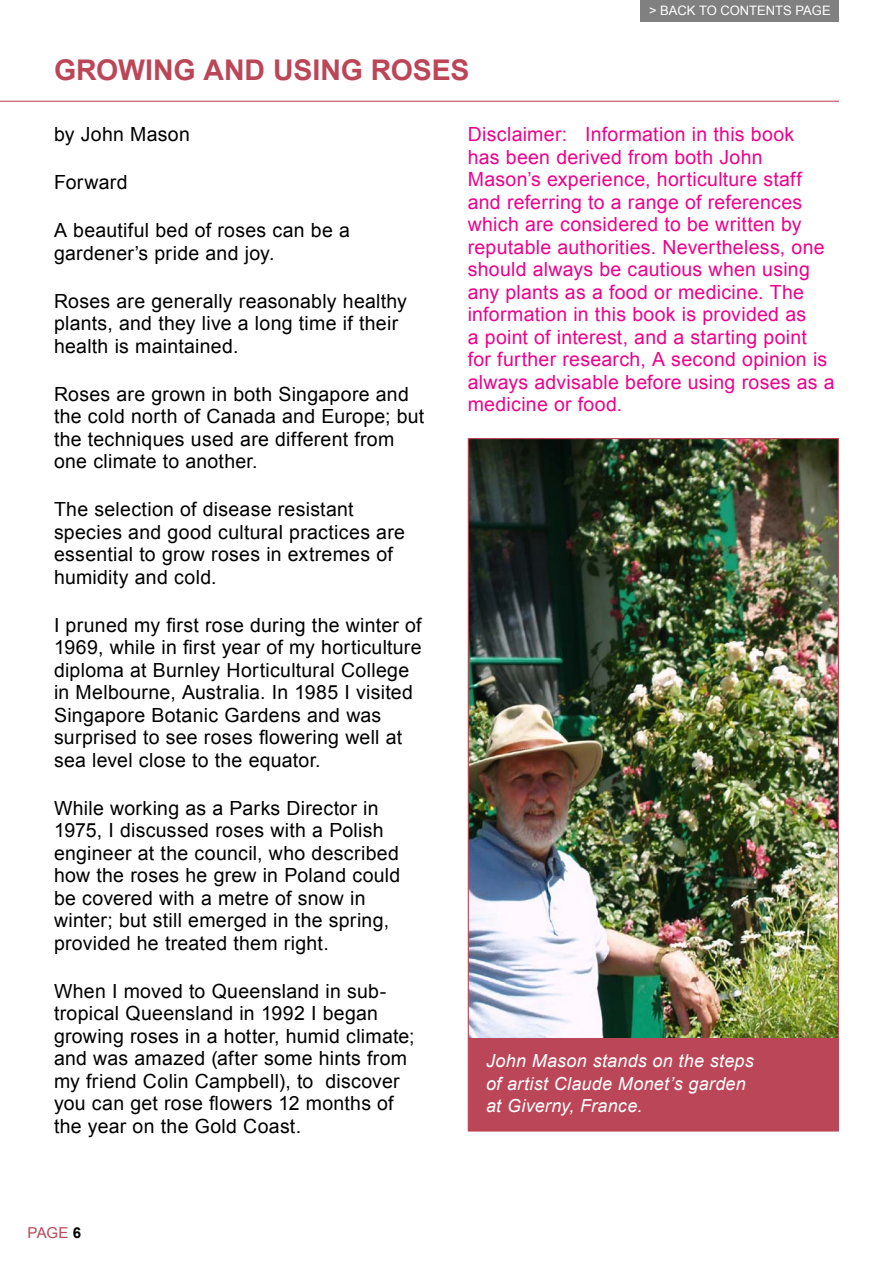
<style>
.page{position:relative;width:893px;height:1263px;background:#fff}
.page>*{position:absolute;margin:0;border:0;box-sizing:border-box;transform-origin:0 0}
.chapter_header{font:700 28.5px "Arial";letter-spacing:-.005em;color:#bb4657}
.body_copy{font:19.5px/22.5px "Arial";letter-spacing:.015em;color:#000}
.body_copy-2{font:19.5px/22.5px "Arial";letter-spacing:.015em;color:#ed028c}
.t1{font:italic 18px/22.5px "Arial";letter-spacing:.015em;color:#fff}
.t2{font:15px "Arial";color:#bb4657}
.t3{font:13.05px "Arial";color:#fff}
.s1{font-weight:700;color:#000}
</style>
<div class="page">
<div style="left:641px;top:0;width:198px;height:21px;background:#808080"></div>
<hr style="left:0;top:101px;width:839px;height:1px;background:#bb4657">
<img style="left:467px;top:438px;width:372px;height:694px">
<p class="chapter_header" style="left:54px;top:51px;width:417px">GROWING AND USING ROSES</p>
<p class="t3" style="left:649px;top:2px;width:183px">&gt; BACK TO CONTENTS PAGE</p>
<p class="body_copy" style="left:54px;top:123px;width:137px">by John Mason</p>
<p class="body_copy" style="left:54px;top:171px;width:75px">Forward</p>
<p class="body_copy" style="left:54px;top:219px;width:297px">A beautiful bed of roses can be a gardener’s pride and joy.</p>
<p class="body_copy" style="left:54px;top:290px;width:354px">Roses are generally reasonably healthy plants, and they live a long time if their health is maintained.</p>
<p class="body_copy" style="left:54px;top:383px;width:372px">Roses are grown in both Singapore and the cold north of Canada and Europe; but the techniques used are different from one climate to another.</p>
<p class="body_copy" style="left:54px;top:498px;width:352px">The selection of disease resistant species and good cultural practices are essential to grow roses in extremes of humidity and cold.</p>
<p class="body_copy" style="left:54px;top:614px;width:369px">I pruned my first rose during the winter of 1969, while in first year of my horticulture diploma at Burnley Horticultural College in Melbourne, Australia. In 1985 I visited Singapore Botanic Gardens and was surprised to see roses flowering well at sea level close to the equator.</p>
<p class="body_copy" style="left:54px;top:797px;width:348px">While working as a Parks Director in 1975, I discussed roses with a Polish engineer at the council, who described how the roses he grew in Poland could be covered with a metre of snow in winter; but still emerged in the spring, provided he treated them right.</p>
<p class="body_copy" style="left:54px;top:980px;width:362px">When I moved to Queensland in sub&shy;tropical Queensland in 1992 I began growing roses in a hotter, humid climate; and was amazed (after some hints from my friend Colin Campbell), to discover you can get rose flowers 12 months of the year on the Gold Coast.</p>
<p class="t2" style="left:28px;top:1223px;width:55px">PAGE <span class="s1">6</span></p>
<p class="body_copy-2" style="left:468px;top:123px;width:368px">Disclaimer: Information in this book<br>has been derived from both John Mason’s experience, horticulture staff and referring to a range of references which are considered to be written by reputable authorities. Nevertheless, one should always be cautious when using any plants as a food or medicine. The information in this book is provided as<br>a point of interest, and a starting point for further research, A second opinion is always advisable before using roses as a medicine or food.</p>
<p class="t1" style="left:486px;top:1050px;width:269px">John Mason stands on the steps of artist Claude Monet’s garden at Giverny, France.</p>
</div>
